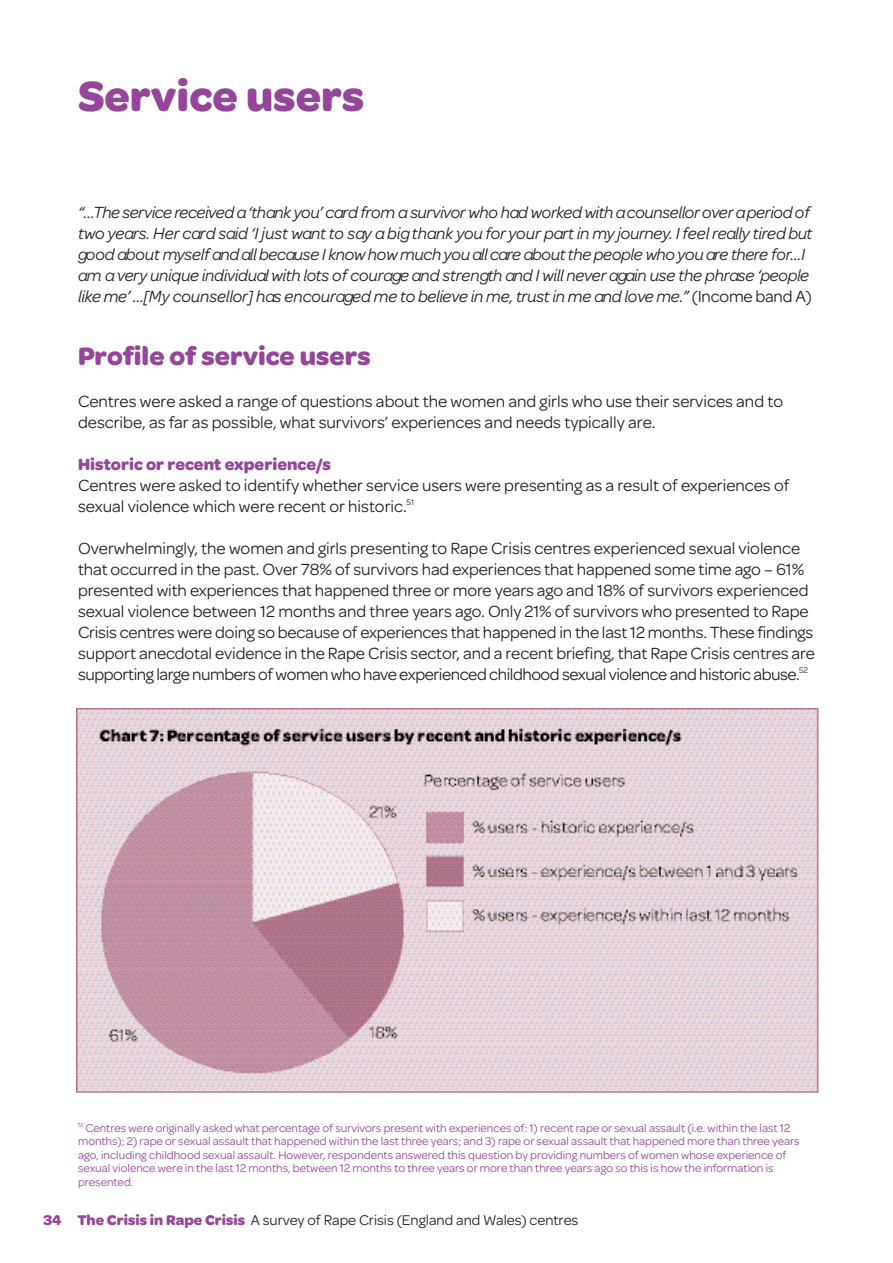
<style>
.page{position:relative;width:893px;height:1263px;background:#fff}
.page>*{position:absolute;margin:0;border:0;box-sizing:border-box;transform-origin:0 0}
.t1{font:700 45px "Omnes";color:#95459a}
.t2{font:700 27px "Omnes";color:#95459a}
.t3{font:17.25px/21px "Omnes";letter-spacing:-.005em;color:#231f20}
.t4{font:italic 17.25px/21px "Omnes";letter-spacing:-.015em;color:#231f20}
.t5{font:700 17.25px "Omnes";color:#95459a}
.t6{font:15px "Omnes";color:#231f20}
.t7{font:12px/13.5px "Omnes";color:#95459a}
.s1{font-style:normal}
.s2{font-weight:700;color:#95459a}
</style>
<div class="page">
<img style="left:77px;top:708px;width:742px;height:87px">
<img style="left:77px;top:795px;width:742px;height:298px">
<h1 class="t1" style="left:78px;top:79px;width:288px">Service users</h1>
<p class="t4" style="left:78px;top:203px;width:735px">“…The service received a ‘thank you’ card from a survivor who had worked with a counsellor over a period of two years. Her card said ‘I just want to say a big thank you for your part in my journey. I feel really tired but good about myself and all because I know how much you all care about the people who you are there for…I am a very unique individual with lots of courage and strength and I will never again use the phrase ‘people like me’ …[My counsellor] has encouraged me to believe in me, trust in me and love me.” <span class="s1">(Income band A)</span></p>
<h2 class="t2" style="left:78px;top:346px;width:294px">Profile of service users</h2>
<p class="t3" style="left:78px;top:392px;width:706px">Centres were asked a range of questions about the women and girls who use their services and to describe, as far as possible, what survivors’ experiences and needs typically are.</p>
<p class="t5" style="left:78px;top:458px;width:254px">Historic or recent experience/s</p>
<p class="t3" style="left:78px;top:476px;width:712px">Centres were asked to identify whether service users were presenting as a result of experiences of sexual violence which were recent or historic.<sup>51</sup></p>
<p class="t3" style="left:78px;top:539px;width:738px">Overwhelmingly, the women and girls presenting to Rape Crisis centres experienced sexual violence that occurred in the past. Over 78% of survivors had experiences that happened some time ago – 61% presented with experiences that happened three or more years ago and 18% of survivors experienced sexual violence between 12 months and three years ago. Only 21% of survivors who presented to Rape Crisis centres were doing so because of experiences that happened in the last 12 months. These findings support anecdotal evidence in the Rape Crisis sector, and a recent briefing, that Rape Crisis centres are supporting large numbers of women who have experienced childhood sexual violence and historic abuse.<sup>52</sup></p>
<p class="t7" style="left:78px;top:1122px;width:723px"><sup>51</sup> Centres were originally asked what percentage of survivors present with experiences of: 1) recent rape or sexual assault (i.e. within the last 12 months); 2) rape or sexual assault that happened within the last three years; and 3) rape or sexual assault that happened more than three years ago, including childhood sexual assault. However, respondents answered this question by providing numbers of women whose experience of sexual violence were in the last 12 months, between 12 months to three years or more than three years ago so this is how the information is presented.</p>
<p class="t6" style="left:43px;top:1214px;width:536px"><span class="s2">34 The Crisis in Rape Crisis</span> A survey of Rape Crisis (England and Wales) centres</p>
</div>
